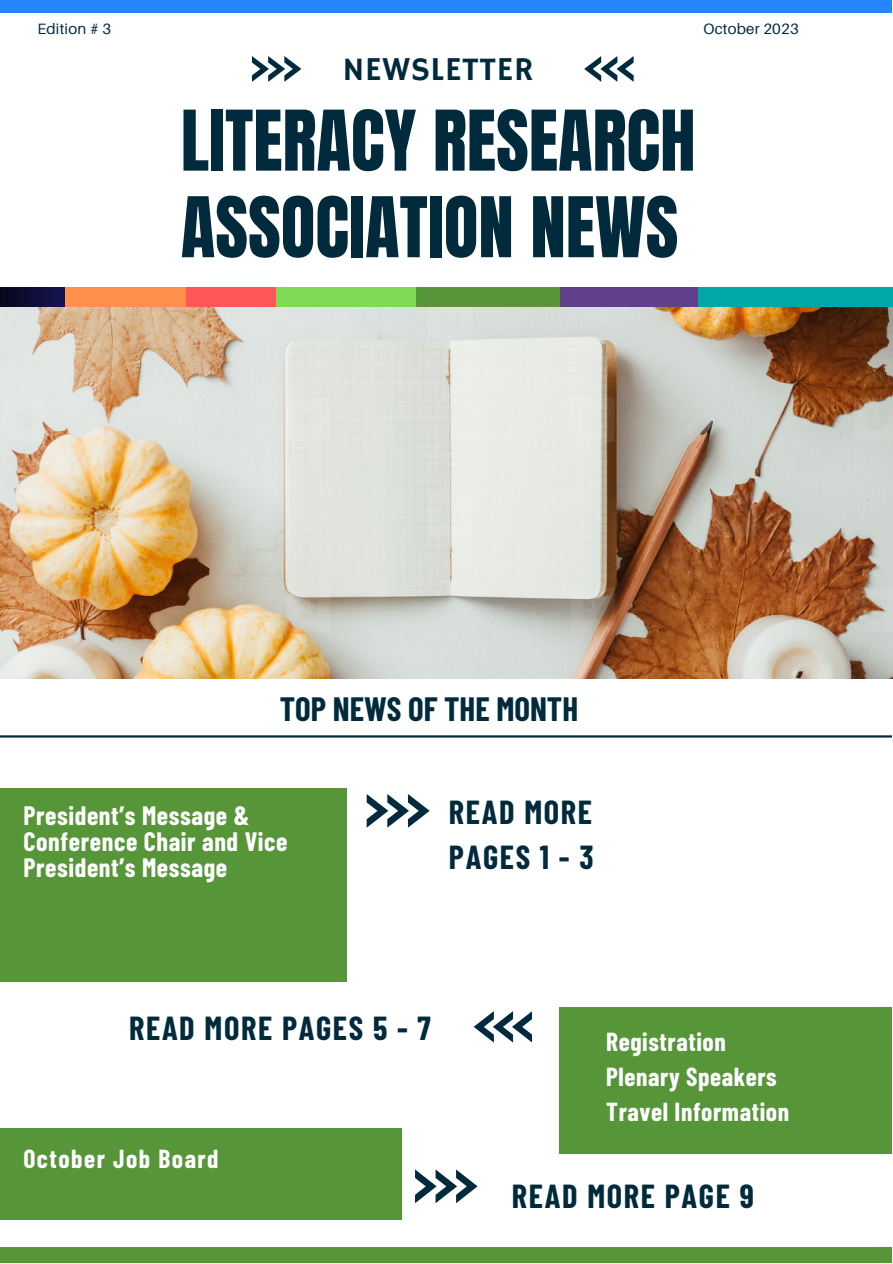
<style>
.page{position:relative;width:893px;height:1264px;background:#fff}
.page>*{position:absolute;margin:0;border:0;box-sizing:border-box;transform-origin:0 0}
.t1{font:70.95px "Anton";color:#022a3d}
.t2{font:33.3px "Hammersmith One";letter-spacing:.02em;color:#022a3d}
.t3{font:700 33px "Barlow Condensed";color:#022a3d}
.t4{font:700 32.55px/45px "Barlow Condensed";letter-spacing:.05em;color:#022a3d}
.t5{font:700 25.95px/25.8px "Barlow Condensed";letter-spacing:.025em;color:#fff}
.t6{font:700 25.5px "Barlow Condensed";letter-spacing:.025em;color:#fff}
.t7{font:700 25.5px "Barlow Condensed";letter-spacing:.06em;color:#fff}
.t8{font:15px "Aileron";letter-spacing:.015em;color:#022a3d}
</style>
<div class="page">
<div style="left:0;top:787px;width:347px;height:194px;background:#569639"></div>
<svg style="left:252px;top:56px;width:49px;height:26px"></svg>
<svg style="left:366px;top:794px;width:63px;height:33px"></svg>
<div style="left:0;top:1127px;width:402px;height:92px;background:#569639"></div>
<svg style="left:415px;top:1169px;width:62px;height:34px"></svg>
<svg style="left:473px;top:1011px;width:59px;height:31px"></svg>
<svg style="left:584px;top:56px;width:49px;height:26px"></svg>
<div style="left:0;top:0;width:891px;height:12px;background:#2684ff"></div>
<hr style="left:0;top:735px;width:891px;height:2px;background:#022a3d">
<div style="left:0;top:1247px;width:891px;height:14px;background:#569639"></div>
<div style="left:559px;top:1007px;width:333px;height:146px;background:#569639"></div>
<svg style="left:0;top:287px;width:65px;height:20px"></svg>
<div style="left:65px;top:287px;width:242px;height:24px;background:#ff914d"></div>
<div style="left:186px;top:287px;width:243px;height:24px;background:#ff5757"></div>
<div style="left:276px;top:287px;width:243px;height:24px;background:#7ed957"></div>
<div style="left:416px;top:287px;width:242px;height:24px;background:#569639"></div>
<div style="left:560px;top:287px;width:243px;height:24px;background:#603f8b"></div>
<div style="left:697px;top:287px;width:195px;height:24px;background:#00a8a8"></div>
<img style="left:0;top:307px;width:892px;height:371px">
<p class="t8" style="left:37px;top:20px;width:75px">Edition # 3</p>
<p class="t8" style="left:703px;top:20px;width:97px">October 2023</p>
<p class="t2" style="left:342px;top:50px;width:192px">NEWSLETTER</p>
<p class="t1" style="left:181px;top:90px;width:516px">LITERACY RESEARCH</p>
<p class="t1" style="left:181px;top:176px;width:499px">ASSOCIATION NEWS</p>
<p class="t3" style="left:280px;top:688px;width:300px">TOP NEWS OF THE MONTH</p>
<p class="t5" style="left:23px;top:801px;width:227px">President’s Message &amp;</p>
<p class="t5" style="left:23px;top:827px;width:265px">Conference Chair and Vice<br>President’s Message</p>
<p class="t4" style="left:449px;top:788px;width:146px">READ MORE<br>PAGES 1 - 3</p>
<p class="t4" style="left:129px;top:1004px;width:303px">READ MORE PAGES 5 - 7</p>
<p class="t7" style="left:23px;top:1142px;width:197px">October Job Board</p>
<p class="t6" style="left:606px;top:1025px;width:121px">Registration</p>
<p class="t6" style="left:606px;top:1060px;width:172px">Plenary Speakers</p>
<p class="t6" style="left:606px;top:1095px;width:184px">Travel Information</p>
<p class="t4" style="left:512px;top:1172px;width:243px">READ MORE PAGE 9</p>
</div>
